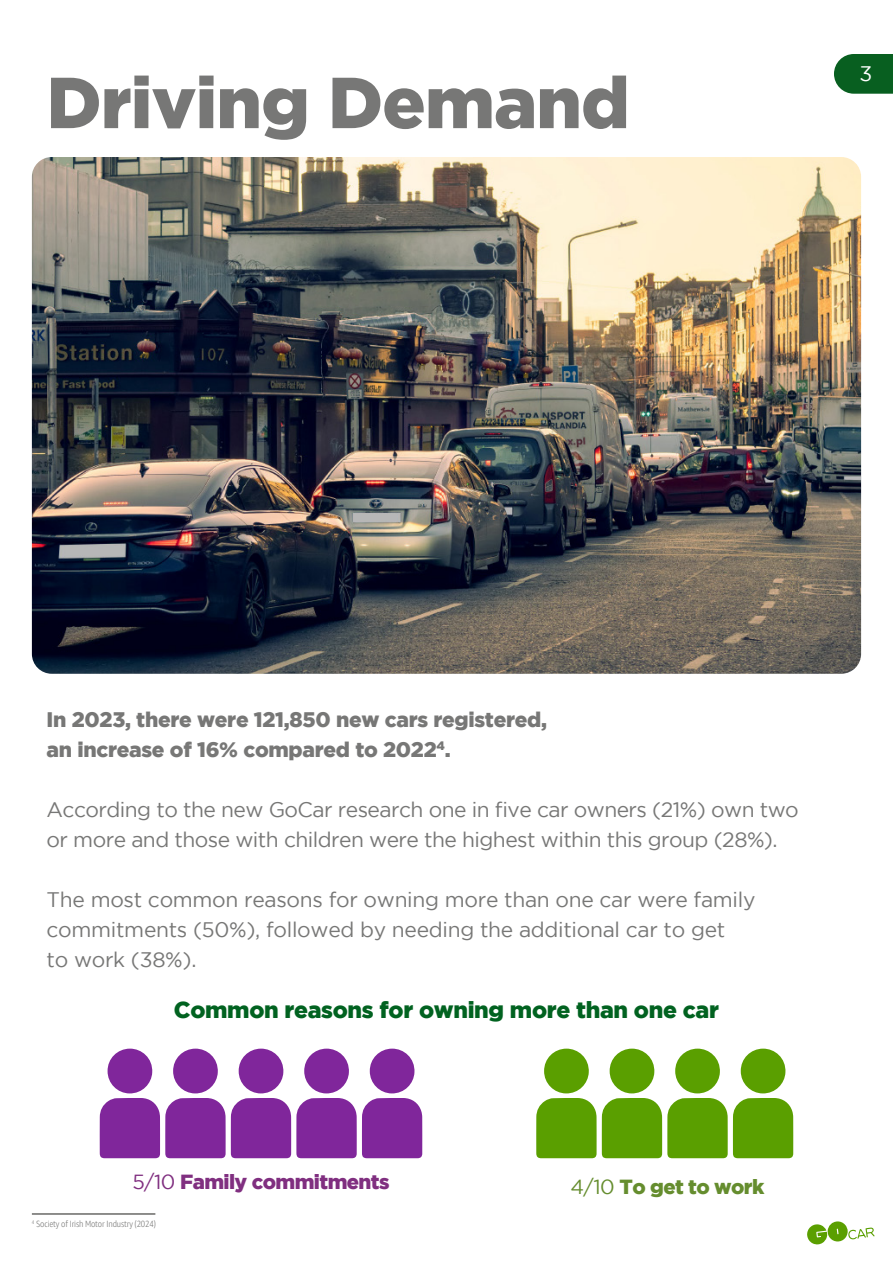
<style>
.page{position:relative;width:893px;height:1263px;background:#fff}
.page>*{position:absolute;margin:0;border:0;box-sizing:border-box;transform-origin:0 0}
.t1{font:900 72px "Gotham";letter-spacing:-.01em;color:#777776}
.t2{font:900 23.1px "Gotham";letter-spacing:-.015em;color:#016220}
.t3{font:21px/30px "Gotham";letter-spacing:-.015em;color:#777776}
.t4{font:900 21px/30px "Gotham";letter-spacing:-.015em;color:#777776}
.t5{font:21px "Gotham";color:#fff}
.t6{font:900 20.4px "Gotham";letter-spacing:-.03em;color:#802f80}
.t7{font:900 20.4px "Gotham";letter-spacing:-.03em;color:#658d2e}
.t8{font:300 9px "Amazon Ember Cd RC";letter-spacing:-.015em;color:#777776}
.s1{font-weight:400}
</style>
<div class="page">
<img style="left:32px;top:157px;width:829px;height:517px">
<svg style="left:834px;top:54px;width:59px;height:40px;background:#1b6b31"></svg>
<svg style="left:807px;top:1221px;width:67px;height:23px"></svg>
<hr style="left:32px;top:1214px;width:123px;height:1px;background:#1d1d1b">
<svg style="left:536px;top:1048px;width:257px;height:110px"></svg>
<svg style="left:100px;top:1048px;width:322px;height:110px"></svg>
<h1 class="t1" style="left:47px;top:61px;width:585px">Driving Demand</h1>
<p class="t5" style="left:859px;top:62px;width:14px">3</p>
<p class="t4" style="left:47px;top:704px;width:502px">In 2023, there were 121,850 new cars registered, an increase of 16% compared to 2022<sup>4</sup>.</p>
<p class="t3" style="left:47px;top:794px;width:754px">According to the new GoCar research one in five car owners (21%) own two or more and those with children were the highest within this group (28%).</p>
<p class="t3" style="left:47px;top:884px;width:710px">The most common reasons for owning more than one car were family commitments (50%), followed by needing the additional car to get<br>to work (38%).</p>
<p class="t2" style="left:174px;top:996px;width:547px">Common reasons for owning more than one car</p>
<p class="t6" style="left:132px;top:1170px;width:259px"><span class="s1">5/10</span> Family commitments</p>
<p class="t7" style="left:570px;top:1174px;width:195px"><span class="s1">4/10</span> To get to work</p>
<p class="t8" style="left:32px;top:1218px;width:126px"><sup>4</sup> Society of Irish Motor Industry (2024)</p>
</div>
